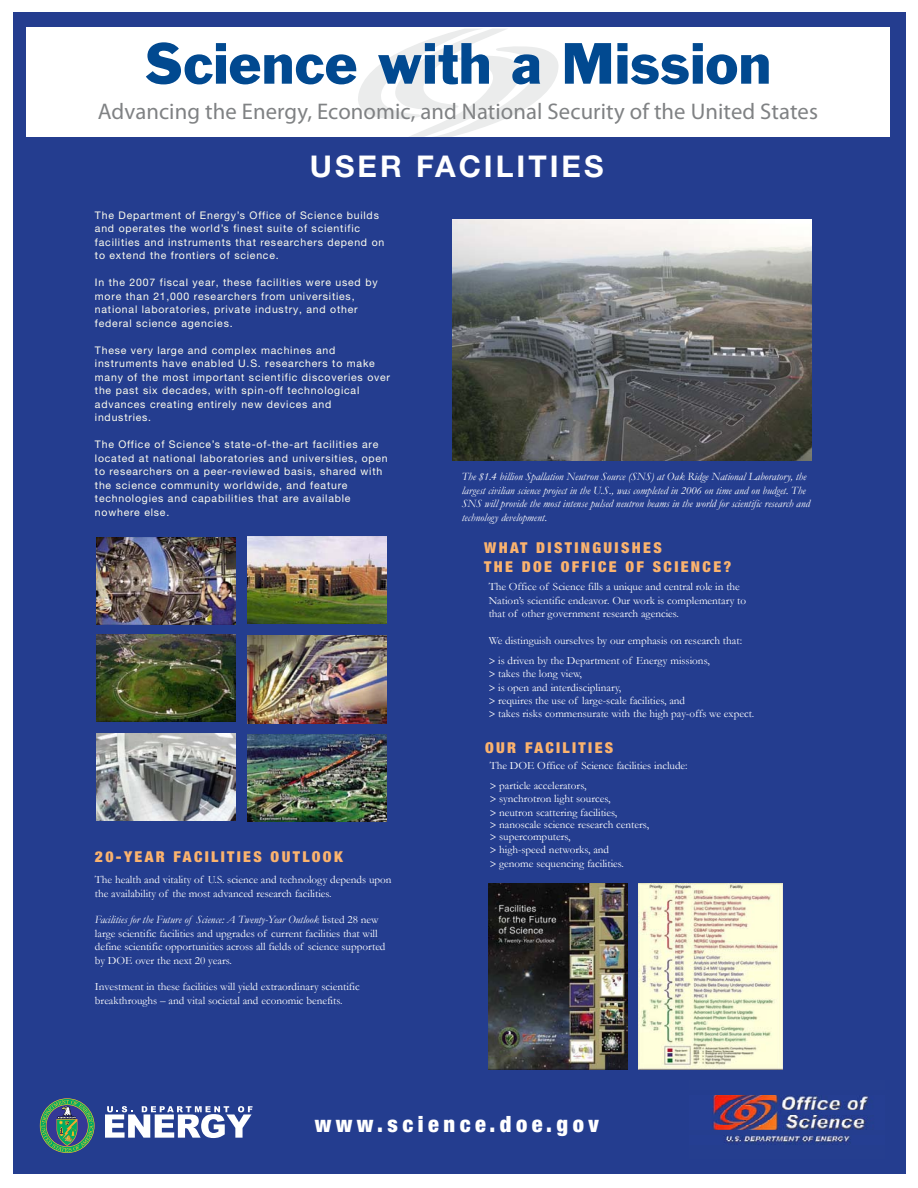
<style>
.page{position:relative;width:918px;height:1188px;background:#fff}
.page>*{position:absolute;margin:0;border:0;box-sizing:border-box;transform-origin:0 0}
.t1{font:53.7px "Franklin Gothic";letter-spacing:.005em;color:#014990}
.t2{font:700 30px "Helvetica Neue";letter-spacing:.1em;color:#fff}
.t3{font:italic 600 22.65px "Franklin Gothic";letter-spacing:.005em;color:#808284}
.t4{font:900 condensed 22.5px "Helvetica Neue";letter-spacing:.2em;color:#fff}
.t5{font:900 condensed 15px/19.4px "Helvetica Neue";letter-spacing:.15em;color:#fbb36e;scale:1.05 1}
.t6{font:11.1px/13.4px "Garamond";color:#fff}
.t7{font:italic 11.1px/13.4px "Garamond";color:#fff}
.t8{font:10.5px/13.5px "Helvetica Neue";letter-spacing:.075em;color:#fefded}
.s1{font-family:"Garage Gothic";font-weight:900}
.s2{font-style:italic}
</style>
<div class="page">
<div style="left:13px;top:13px;width:893px;height:1161px;background:#243d8f"></div>
<img style="left:489px;top:883px;width:139px;height:186px">
<img style="left:489px;top:1057px;width:139px;height:1px">
<img style="left:639px;top:883px;width:144px;height:187px">
<img style="left:639px;top:1052px;width:144px;height:1px">
<img style="left:96px;top:635px;width:140px;height:86px">
<img style="left:97px;top:734px;width:139px;height:87px">
<img style="left:248px;top:536px;width:139px;height:88px">
<img style="left:248px;top:734px;width:139px;height:88px">
<img style="left:248px;top:636px;width:138px;height:87px">
<img style="left:96px;top:537px;width:140px;height:87px">
<img style="left:712px;top:1096px;width:157px;height:48px">
<img style="left:689px;top:1095px;width:196px;height:1px">
<img style="left:689px;top:1100px;width:196px;height:1px">
<img style="left:689px;top:1105px;width:196px;height:1px">
<img style="left:689px;top:1110px;width:196px;height:1px">
<img style="left:689px;top:1116px;width:196px;height:1px">
<img style="left:689px;top:1121px;width:196px;height:1px">
<img style="left:689px;top:1126px;width:196px;height:1px">
<img style="left:689px;top:1131px;width:196px;height:1px">
<img style="left:689px;top:1136px;width:196px;height:1px">
<img style="left:689px;top:1141px;width:196px;height:1px">
<svg style="left:41px;top:1100px;width:52px;height:52px"></svg>
<svg style="left:105px;top:1106px;width:148px;height:32px"></svg>
<div style="left:27px;top:28px;width:863px;height:109px;background:#fff"></div>
<svg style="left:358px;top:29px;width:201px;height:108px"></svg>
<img style="left:452px;top:219px;width:360px;height:242px">
<h1 class="t1" style="left:144px;top:29px;width:628px">Science with a Mission</h1>
<h3 class="t3" style="left:98px;top:97px;width:722px">Advancing the Energy, Economic, and National Security of the United States</h3>
<h2 class="t2" style="left:310px;top:148px;width:295px">USER FACILITIES</h2>
<p class="t8" style="left:95px;top:208px;width:291px">The Department of Energy’s Office of Science builds and operates the world’s finest suite of scientific facilities and instruments that researchers depend on to extend the frontiers of science.</p>
<p class="t8" style="left:95px;top:276px;width:284px">In the 2007 fiscal year, these facilities were used by more than 21,000 researchers from universities, national laboratories, private industry, and other federal science agencies.</p>
<p class="t8" style="left:95px;top:343px;width:297px">These very large and complex machines and instruments have enabled U.S. researchers to make many of the most important scientific discoveries over the past six decades, with spin-off technological advances creating entirely new devices and industries.</p>
<p class="t8" style="left:95px;top:438px;width:294px">The Office of Science’s state-of-the-art facilities are located at national laboratories and universities, open to researchers on a peer-reviewed basis, shared with the science community worldwide, and feature technologies and capabilities that are available nowhere else.</p>
<p class="t7" style="left:462px;top:470px;width:350px">The $1.4 billion Spallation Neutron Source (SNS) at Oak Ridge National Laboratory, the largest civilian science project in the U.S., was completed in 2006 on time and on budget. The SNS will provide the most intense pulsed neutron beams in the world for scientific research and technology development.</p>
<h3 class="t5" style="left:484px;top:538px;width:237px">WHAT DISTINGUISHES<br>THE DOE OFFICE OF SCIENCE?</h3>
<p class="t6" style="left:489px;top:580px;width:259px">The Office of Science fills a unique and central role in the<br>Nation’s scientific endeavor. Our work is complementary to that of other government research agencies.</p>
<p class="t6" style="left:489px;top:630px;width:255px;line-height:19.6px">We distinguish ourselves by our emphasis on research that: <span class="s1">&gt;</span> is driven by the Department of Energy missions,</p>
<p class="t6" style="left:489px;top:667px;width:267px"><span class="s1">&gt;</span> takes the long view,<br><span class="s1">&gt;</span> is open and interdisciplinary,<br><span class="s1">&gt;</span> requires the use of large-scale facilities, and<br><span class="s1">&gt;</span> takes risks commensurate with the high pay-offs we expect.</p>
<h3 class="t5" style="left:95px;top:847px;width:238px">20-YEAR FACILITIES OUTLOOK</h3>
<p class="t6" style="left:95px;top:873px;width:298px">The health and vitality of U.S. science and technology depends upon the availability of the most advanced research facilities.</p>
<p class="t6" style="left:95px;top:913px;width:292px"><span class="s2">Facilities for the Future of Science: A Twenty-Year Outlook</span> listed 28 new large scientific facilities and upgrades of current facilities that will define scientific opportunities across all fields of science supported by DOE over the next 20 years.</p>
<p class="t6" style="left:95px;top:980px;width:266px">Investment in these facilities will yield extraordinary scientific breakthroughs – and vital societal and economic benefits.</p>
<h3 class="t5" style="left:485px;top:738px;width:124px">OUR FACILITIES</h3>
<p class="t6" style="left:490px;top:756px;width:200px;line-height:19.6px">The DOE Office of Science facilities include: <span class="s1">&gt;</span> particle accelerators,</p>
<p class="t6" style="left:490px;top:792px;width:129px"><span class="s1">&gt;</span> synchrotron light sources, <span class="s1">&gt;</span> neutron scattering facilities,</p>
<p class="t6" style="left:490px;top:829px;width:136px"><span class="s1">&gt;</span> supercomputers,<br><span class="s1">&gt;</span> high-speed networks, and<br><span class="s1">&gt;</span> genome sequencing facilities.</p>
<p class="t6" style="left:490px;top:817px;width:161px"><span class="s1">&gt;</span> nanoscale science research centers,</p>
<h3 class="t4" style="left:315px;top:1110px;width:286px">www.science.doe.gov</h3>
</div>
